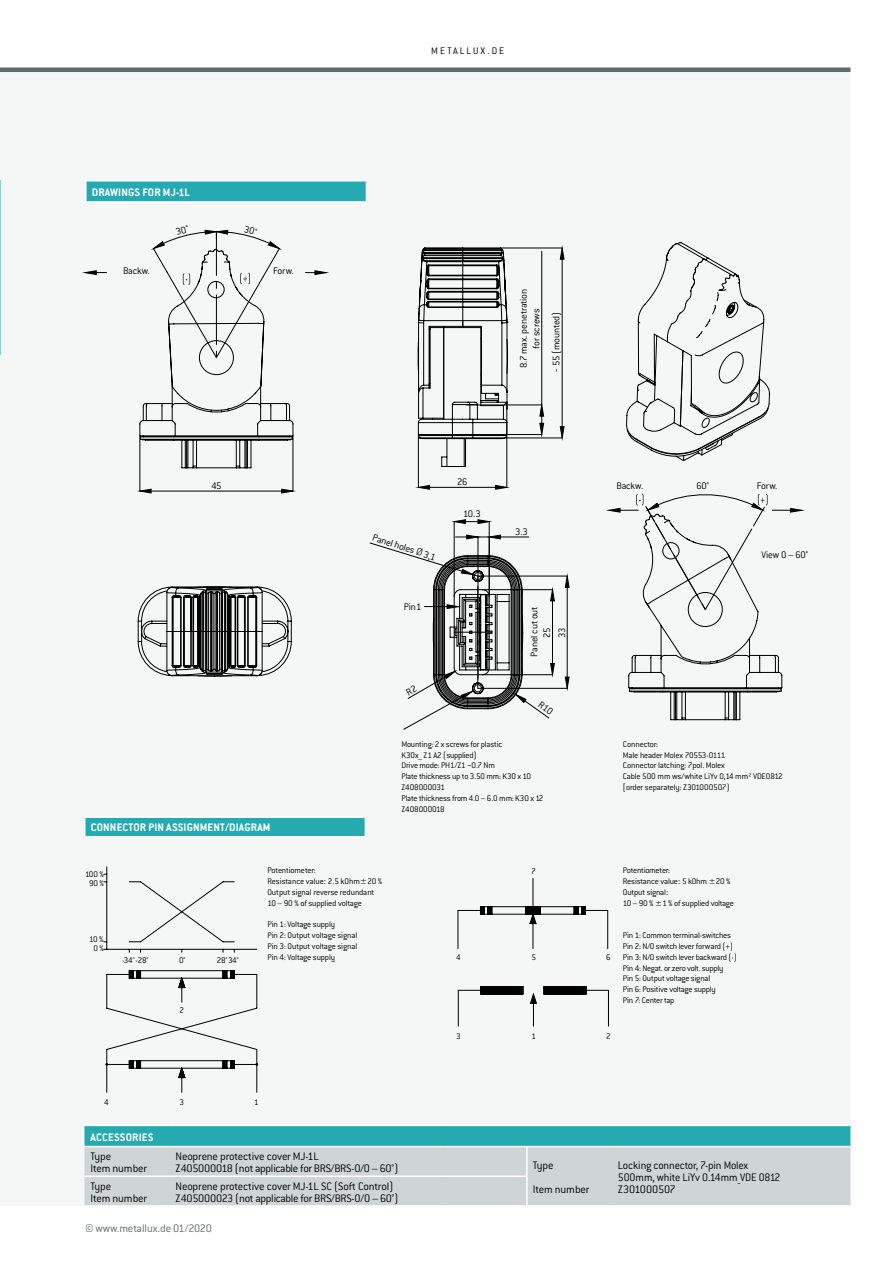
<style>
.page{position:relative;width:893px;height:1263px;background:#fff}
.page>*{position:absolute;margin:0;border:0;box-sizing:border-box;transform-origin:0 0}
.t1{font:300 12px/12px "Conduit ITC";letter-spacing:-.015em;color:#000}
.t2{font:700 12px "Conduit ITC";letter-spacing:.015em;color:#fff}
.t3{font:300 12px "Conduit ITC";letter-spacing:-.01em;color:#606b6c}
.t4{font:300 10.5px/12.6px "Conduit ITC";letter-spacing:-.015em;color:#000;text-align:center}
.t5{font:300 10.5px "Conduit ITC";letter-spacing:.19em;color:#000}
.t6{font:300 9px/10.8px "Conduit ITC";letter-spacing:-.02em;color:#000}
.s1{font-family:"Klavika Basic"}
.s2{font-size:10.5px}
</style>
<div class="page">
<div style="left:0;top:70px;width:850px;height:1136px;background:#f5f6f6"></div>
<div style="left:86px;top:181px;width:280px;height:21px;background:#26aab2"></div>
<hr style="left:85px;top:180px;width:282px;height:2px;background:#fff">
<svg style="left:86px;top:182px;width:1px;height:19px"></svg>
<hr style="left:85px;top:201px;width:282px;height:2px;background:#fff">
<svg style="left:85px;top:1126px;width:765px;height:20px;background:#29abb3"></svg>
<div style="left:85px;top:1147px;width:765px;height:58px;background:#cfd5d6"></div>
<hr style="left:444px;top:1205px;width:83px;height:2px;background:#fff">
<hr style="left:527px;top:1146px;width:85px;height:1px;background:#fff">
<hr style="left:527px;top:1205px;width:85px;height:2px;background:#fff">
<hr style="left:612px;top:1146px;width:238px;height:1px;background:#fff">
<hr style="left:612px;top:1205px;width:238px;height:2px;background:#fff">
<hr style="left:85px;top:1146px;width:85px;height:1px;background:#fff">
<hr style="left:170px;top:1146px;width:274px;height:1px;background:#fff">
<hr style="left:85px;top:1175px;width:85px;height:2px;background:#fff">
<hr style="left:170px;top:1175px;width:274px;height:2px;background:#fff">
<hr style="left:85px;top:1205px;width:85px;height:2px;background:#fff">
<hr style="left:170px;top:1205px;width:274px;height:2px;background:#fff">
<hr style="left:526px;top:1147px;width:2px;height:28px;background:#fff">
<hr style="left:526px;top:1177px;width:2px;height:28px;background:#fff">
<hr style="left:85px;top:1125px;width:85px;height:1px;background:#fff">
<hr style="left:170px;top:1125px;width:274px;height:1px;background:#fff">
<hr style="left:444px;top:1125px;width:83px;height:1px;background:#fff">
<hr style="left:527px;top:1125px;width:85px;height:1px;background:#fff">
<hr style="left:612px;top:1125px;width:238px;height:1px;background:#fff">
<hr style="left:444px;top:1146px;width:83px;height:1px;background:#fff">
<hr style="left:444px;top:1175px;width:84px;height:2px;background:#fff">
<div style="left:85px;top:817px;width:280px;height:20px;background:#26aab2"></div>
<hr style="left:84px;top:816px;width:282px;height:2px;background:#fff">
<hr style="left:84px;top:836px;width:282px;height:1px;background:#fff">
<svg style="left:83px;top:270px;width:24px;height:5px"></svg>
<svg style="left:305px;top:270px;width:23px;height:5px"></svg>
<svg style="left:626px;top:242px;width:144px;height:219px"></svg>
<svg style="left:138px;top:587px;width:154px;height:90px"></svg>
<svg style="left:606px;top:494px;width:198px;height:226px"></svg>
<svg style="left:458px;top:878px;width:151px;height:148px"></svg>
<svg style="left:103px;top:866px;width:155px;height:227px"></svg>
<hr style="left:418px;top:435px;width:1px;height:52px;background:#000">
<hr style="left:507px;top:435px;width:1px;height:52px;background:#000">
<hr style="left:430px;top:487px;width:66px;height:1px;background:#000">
<svg style="left:416px;top:485px;width:14px;height:5px"></svg>
<svg style="left:495px;top:485px;width:14px;height:5px"></svg>
<hr style="left:506px;top:438px;width:56px;height:1px;background:#000">
<hr style="left:501px;top:248px;width:61px;height:1px;background:#000">
<hr style="left:562px;top:259px;width:1px;height:168px;background:#000">
<svg style="left:560px;top:426px;width:4px;height:14px"></svg>
<svg style="left:560px;top:246px;width:4px;height:14px"></svg>
<svg style="left:418px;top:247px;width:126px;height:220px"></svg>
<hr style="left:0;top:68px;width:850px;height:4px;background:#606b6c">
<svg style="left:138px;top:229px;width:157px;height:264px"></svg>
<svg style="left:370px;top:519px;width:199px;height:211px"></svg>
<h1 class="t2" style="left:92px;top:187px;width:100px">DRAWINGS FOR MJ-1L</h1>
<p class="t4" style="left:123px;top:265px;width:28px">Backw.</p>
<p class="t4" style="left:273px;top:265px;width:22px">Forw.</p>
<p class="t4" style="left:211px;top:480px;width:12px">45</p>
<h1 class="t2" style="left:91px;top:822px;width:181px">CONNECTOR PIN ASSIGNMENT/DIAGRAM</h1>
<p class="t5" style="left:431px;top:47px;width:74px">METALLUX.DE</p>
<p class="t4" style="left:518px;top:368px;width:81px;rotate:-90deg">8.7 max. penetration for screws</p>
<p class="t4" style="left:551px;top:373px;width:63px;rotate:-90deg">˜ 55 (mounted)</p>
<p class="t4" style="left:375px;top:532px;width:67px;rotate:18deg">Panel holes <span class="s1">Ø</span> 3,1</p>
<p class="t4" style="left:404px;top:601px;width:19px">Pin1</p>
<p class="t4" style="left:457px;top:476px;width:12px">26</p>
<p class="t4" style="left:463px;top:508px;width:19px">10.3</p>
<p class="t4" style="left:515px;top:526px;width:14px">3.3</p>
<p class="t4" style="left:529px;top:657px;width:52px;rotate:-90deg">Panel cut out</p>
<p class="t4" style="left:540px;top:638px;width:12px;line-height:14.9px;text-align:left;rotate:-90deg">25<br>33</p>
<p class="t6" style="left:401px;top:739px;width:144px">Mounting: 2 x screws for plastic<br>K30x__ Z1 A2 (supplied)<br>Drive mode: PH1/Z1 <span class="s1">~</span>0.7 Nm<br>Plate thickness up to 3.50 mm: K30 x 10<br>Z408000031<br>Plate thickness from 4.0 – 6.0 mm: K30 x 12<br>Z408000018</p>
<p class="t4" style="left:617px;top:480px;width:28px">Backw.</p>
<p class="t4" style="left:696px;top:480px;width:14px">60°</p>
<p class="t4" style="left:757px;top:480px;width:22px">Forw.</p>
<p class="t4" style="left:762px;top:549px;width:48px">View 0 – 60°</p>
<p class="t6" style="left:623px;top:739px;width:161px">Connector:<br>Male header Molex 70553-0111<br>Connector latching: 7pol. Molex<br>Cable 500 mm ws/white LiYv 0,14 mm² VDE0812 [order separately: Z301000507)</p>
<p class="t6" style="left:85px;top:870px;width:20px;line-height:8.6px;text-align:center">100 %<br>90 %</p>
<p class="t6" style="left:89px;top:935px;width:16px;line-height:9px;text-align:center">10 %<br>0 %</p>
<p class="t6" style="left:122px;top:955px;width:28px">-34°-28°</p>
<p class="t6" style="left:179px;top:955px;width:8px">0°</p>
<p class="t6" style="left:217px;top:955px;width:23px">28°34°</p>
<p class="t6" style="left:179px;top:1005px;width:6px">2</p>
<p class="t6" style="left:267px;top:865px;width:116px">Potentiometer:<br>Resistance value<span class="s2">:</span> 2.5 kOhm±20 %<br>Output signal reverse redundant<br>10 – 90 % of supplied voltage</p>
<p class="t6" style="left:267px;top:919px;width:91px">Pin 1: Voltage supply<br>Pin 2: Output voltage signal<br>Pin 3: Output voltage signal<br>Pin 4: Voltage supply</p>
<p class="t6" style="left:104px;top:1097px;width:6px">4</p>
<p class="t6" style="left:179px;top:1097px;width:6px">3</p>
<p class="t6" style="left:254px;top:1097px;width:6px">1</p>
<p class="t6" style="left:531px;top:866px;width:6px">7</p>
<p class="t6" style="left:456px;top:952px;width:6px">4</p>
<p class="t6" style="left:531px;top:952px;width:6px">5</p>
<p class="t6" style="left:606px;top:952px;width:6px">6</p>
<p class="t6" style="left:456px;top:1031px;width:6px">3</p>
<p class="t6" style="left:531px;top:1031px;width:6px">1</p>
<p class="t6" style="left:606px;top:1031px;width:6px">2</p>
<p class="t6" style="left:623px;top:866px;width:113px">Potentiometer:<br>Resistance value<span class="s2">:</span> 5 kOhm ±20 %<br>Output signal<span class="s2">:<br></span>10 – 90 % ±1 % of supplied voltage</p>
<p class="t6" style="left:623px;top:930px;width:116px">Pin 1: Common terminal-switches<br>Pin 2: N/O switch lever forward (+)<br>Pin 3: N/O switch lever backward (-)<br>Pin 4: Negat. or zero volt. supply<br>Pin 5: Output voltage signal<br>Pin 6: Positive voltage supply<br>Pin 7: Center tap</p>
<h1 class="t2" style="left:91px;top:1132px;width:64px">ACCESSORIES</h1>
<h1 class="t1" style="left:91px;top:1151px;width:58px">Type<br>Item number</h1>
<h1 class="t1" style="left:176px;top:1151px;width:224px">Neoprene protective cover MJ-1L<br>Z405000018 (not applicable for BRS/BRS-0/0 – 60°)</h1>
<h1 class="t1" style="left:533px;top:1154px;width:58px;line-height:24px">Type<br>Item number</h1>
<h1 class="t1" style="left:618px;top:1160px;width:164px">Locking connector, 7-pin Molex<br>500mm, white LiYv 0.14mm_VDE 0812<br>Z301000507</h1>
<h1 class="t1" style="left:91px;top:1181px;width:58px">Type<br>Item number</h1>
<h1 class="t1" style="left:176px;top:1181px;width:224px">Neoprene protective cover MJ-1L SC (Soft Control)<br>Z405000023 (not applicable for BRS/BRS-0/0 – 60°)</h1>
<h1 class="t3" style="left:85px;top:1223px;width:128px">© www.metallux.de 01/2020</h1>
</div>
